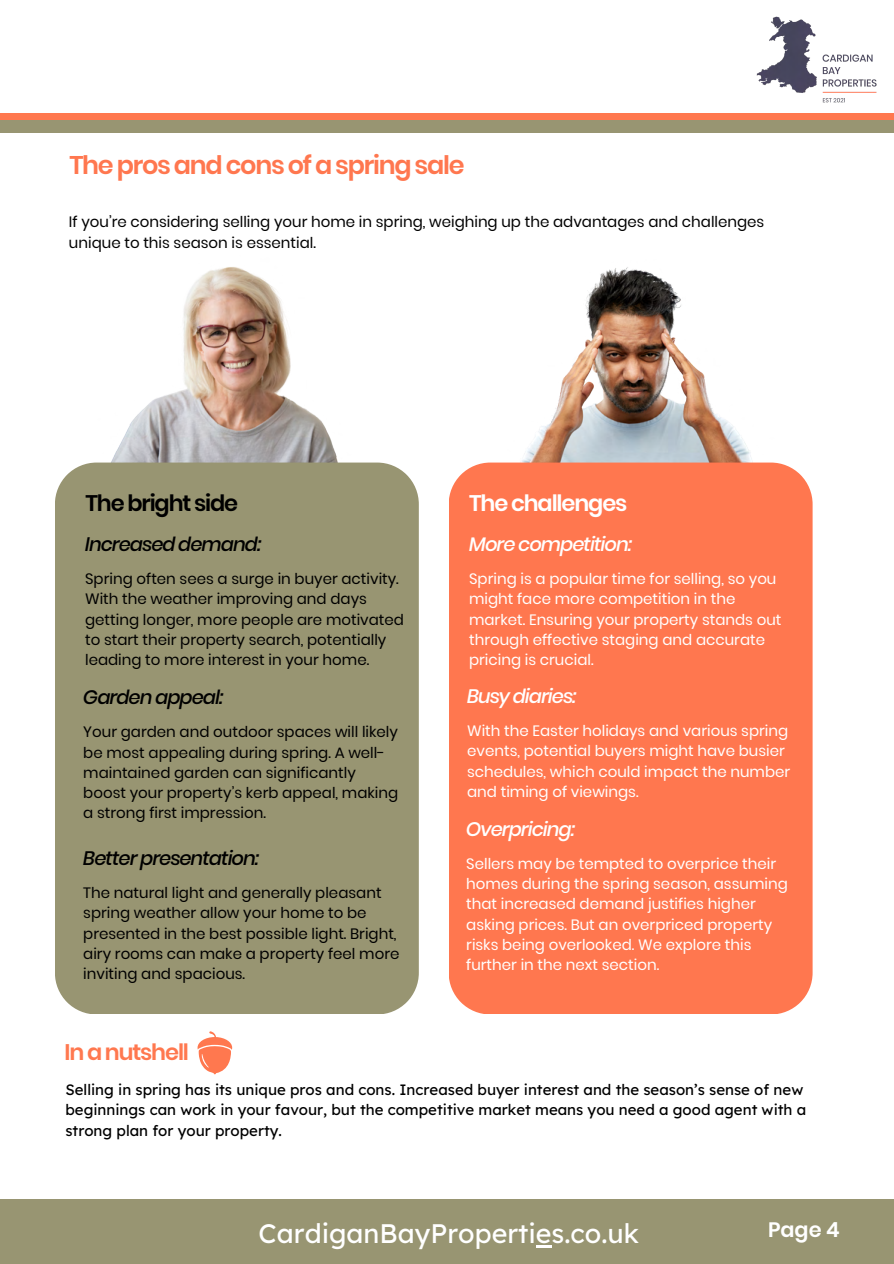
<style>
.page{position:relative;width:894px;height:1264px;background:#fff}
.page>*{position:absolute;margin:0;border:0;box-sizing:border-box;transform-origin:0 0}
.t1{font:26.85px "Lexend";color:#fff}
.t2{font:600 25.5px "Poppins";letter-spacing:-.05em;color:#ff774f}
.t3{font:600 22.5px "Poppins";letter-spacing:-.05em;color:#000}
.t4{font:600 22.5px "Poppins";letter-spacing:-.05em;color:#fff}
.t5{font:600 22.5px "Poppins";letter-spacing:-.05em;color:#ff784f}
.t6{font:600 20.85px "Poppins";color:#fff}
.t7{font:italic 500 19.5px "Poppins";letter-spacing:-.05em;color:#000}
.t8{font:italic 500 19.5px "Poppins";letter-spacing:-.05em;color:#fff}
.t9{font:15px/20.2px "Poppins";color:#000}
.t10{font:15px/20.2px "Poppins";color:#fff}
.t11{font:15px/20.2px "Lexend";color:#000}
</style>
<div class="page">
<div style="left:0;top:93px;width:893px;height:39px;background:#989572"></div>
<svg style="left:0;top:112px;width:739px;height:7px;background:#ff8b68"></svg>
<div style="left:0;top:0;width:893px;height:112px;background:#fff"></div>
<div style="left:0;top:1198px;width:893px;height:65px;background:#989572"></div>
<img style="left:521px;top:267px;width:232px;height:195px">
<div style="left:449px;top:462px;width:363px;height:551px;background:#ff774f"></div>
<img style="left:111px;top:267px;width:227px;height:195px">
<div style="left:55px;top:462px;width:363px;height:551px;background:#989572"></div>
<svg style="left:197px;top:1031px;width:35px;height:43px"></svg>
<img style="left:739px;top:16px;width:154px;height:103px">
<hr style="left:535px;top:1244px;width:16px;height:3px;background:#fff">
<h2 class="t2" style="left:69px;top:147px;width:396px">The pros and cons of a spring sale</h2>
<p class="t9" style="left:69px;top:212px;width:696px">If you’re considering selling your home in spring, weighing up the advantages and challenges unique to this season is essential.</p>
<h3 class="t3" style="left:85px;top:487px;width:154px">The bright side</h3>
<h3 class="t4" style="left:469px;top:487px;width:160px">The challenges</h3>
<h3 class="t7" style="left:85px;top:531px;width:177px">Increased demand:</h3>
<h3 class="t8" style="left:469px;top:531px;width:164px">More competition:</h3>
<p class="t9" style="left:85px;top:569px;width:320px">Spring often sees a surge in buyer activity.<br>With the weather improving and days getting longer, more people are motivated to start their property search, potentially leading to more interest in your home.</p>
<p class="t10" style="left:469px;top:569px;width:314px">Spring is a popular time for selling, so you might face more competition in the market. Ensuring your property stands out through effective staging and accurate pricing is crucial.</p>
<h3 class="t7" style="left:83px;top:684px;width:141px">Garden appeal:</h3>
<h3 class="t8" style="left:467px;top:683px;width:111px">Busy diaries:</h3>
<p class="t9" style="left:83px;top:722px;width:316px">Your garden and outdoor spaces will likely be most appealing during spring. A well&shy;maintained garden can significantly boost your property’s kerb appeal, making a strong first impression.</p>
<p class="t10" style="left:467px;top:720px;width:324px">With the Easter holidays and various spring events, potential buyers might have busier schedules, which could impact the number and timing of viewings.</p>
<h3 class="t8" style="left:466px;top:815px;width:110px">Overpricing:</h3>
<h3 class="t7" style="left:83px;top:844px;width:177px">Better presentation:</h3>
<p class="t10" style="left:466px;top:853px;width:323px">Sellers may be tempted to overprice their homes during the spring season, assuming that increased demand justifies higher asking prices. But an overpriced property risks being overlooked. We explore this further in the next section.</p>
<p class="t9" style="left:83px;top:882px;width:317px">The natural light and generally pleasant spring weather allow your home to be presented in the best possible light. Bright, airy rooms can make a property feel more inviting and spacious.</p>
<h3 class="t5" style="left:64px;top:1036px;width:126px">In a nutshell</h3>
<p class="t11" style="left:65px;top:1079px;width:742px">Selling in spring has its unique pros and cons. Increased buyer interest and the season’s sense of new beginnings can work in your favour, but the competitive market means you need a good agent with a strong plan for your property.</p>
<h1 class="t1" style="left:258px;top:1215px;width:382px">CardiganBayProperties.co.uk</h1>
<h3 class="t6" style="left:767px;top:1214px;width:73px">Page 4</h3>
</div>
